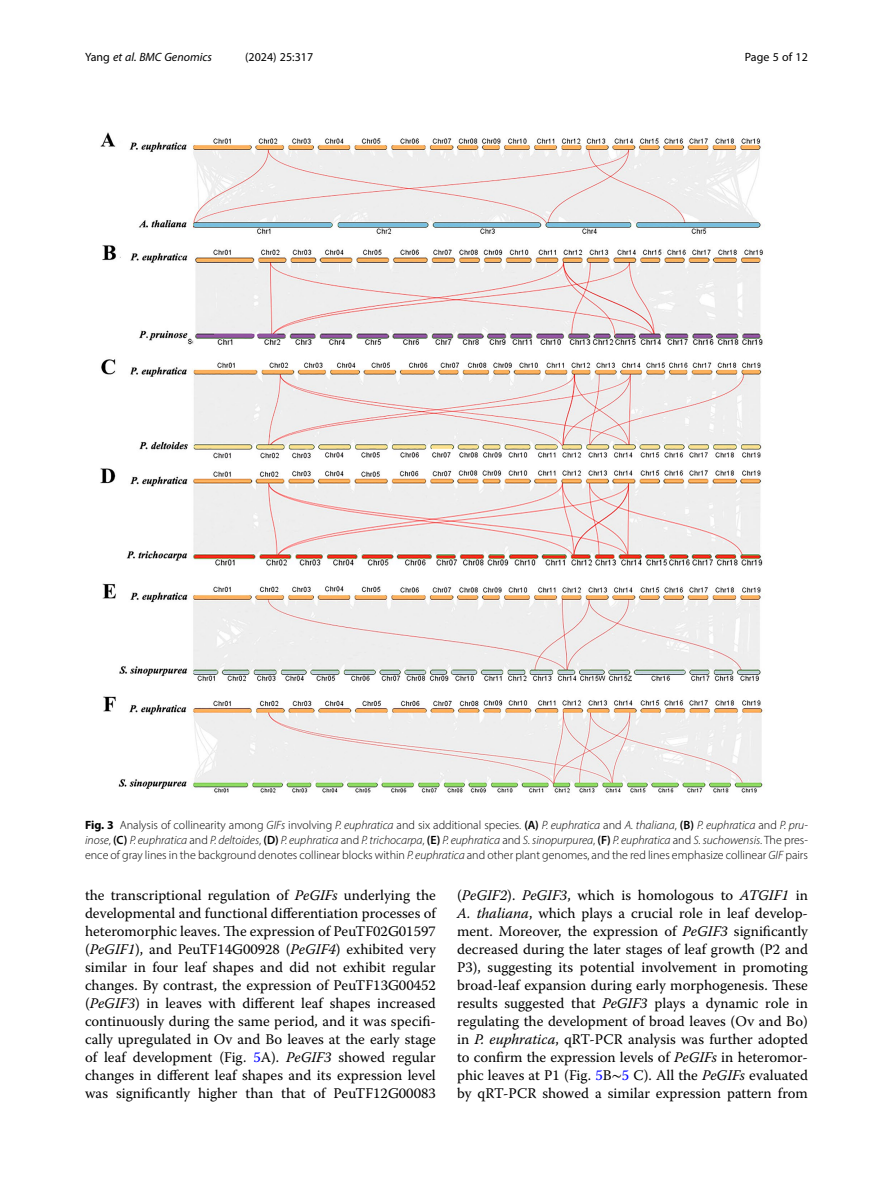
<style>
.page{position:relative;width:893px;height:1191px;background:#fff}
.page>*{position:absolute;margin:0;border:0;box-sizing:border-box;transform-origin:0 0}
.Body_Text{font:14.7px/18px "Warnock Pro";color:#000;text-align:justify}
.Figure_Caption{font:300 12px/15px "Myriad Pro";color:#000;text-align:justify}
.t1{font:12px "Myriad Pro";color:#000}
.t2{font:italic 12px "Myriad Pro";color:#000}
.s1{font-style:normal}
.s2{font-weight:700}
.s3{font-style:italic}
.s4{font-weight:600}
.s5{color:#00f}
.s6{font-family:"STIX"}
</style>
<div class="page">
<img style="left:100px;top:132px;width:665px;height:661px">
<p class="t2" style="left:85px;top:50px;width:129px"><span class="s1">Yang</span> et al. BMC Genomics</p>
<p class="t1" style="left:245px;top:50px;width:70px">(2024) 25:317</p>
<p class="t1" style="left:745px;top:50px;width:65px">Page 5 of 12</p>
<p class="Figure_Caption" style="left:85px;top:817px;width:724px"><span class="s2">Fig. 3</span> Analysis of collinearity among <span class="s3">GIFs</span> involving <span class="s3">P. euphratica</span> and six additional species. <span class="s4">(A)</span> <span class="s3">P. euphratica</span> and <span class="s3">A. thaliana</span>, <span class="s4">(B)</span> <span class="s3">P. euphratica</span> and <span class="s3">P. pru&shy;inose</span>, <span class="s4">(C)</span> <span class="s3">P. euphratica</span> and <span class="s3">P. deltoides</span>, <span class="s4">(D)</span> <span class="s3">P. euphratica</span> and <span class="s3">P. trichocarpa</span>, <span class="s4">(E)</span> <span class="s3">P. euphratica</span> and <span class="s3">S. sinopurpurea</span>, <span class="s4">(F)</span> <span class="s3">P. euphratica</span> and <span class="s3">S. suchowensis</span>. The pres&shy;ence of gray lines in the background denotes collinear blocks within <span class="s3">P. euphratica</span> and other plant genomes, and the red lines emphasize collinear <span class="s3">GIF</span> pairs</p>
<p class="Body_Text" style="left:85px;top:886px;width:352px">the transcriptional regulation of <span class="s3">PeGIFs</span> underlying the developmental and functional differentiation processes of heteromorphic leaves. The expression of PeuTF02G01597 (<span class="s3">PeGIF1</span>), and PeuTF14G00928 (<span class="s3">PeGIF4</span>) exhibited very similar in four leaf shapes and did not exhibit regular changes. By contrast, the expression of PeuTF13G00452 (<span class="s3">PeGIF3</span>) in leaves with different leaf shapes increased continuously during the same period, and it was specifi&shy;cally upregulated in Ov and Bo leaves at the early stage of leaf development (Fig. <span class="s5">5</span>A). <span class="s3">PeGIF3</span> showed regular changes in different leaf shapes and its expression level was significantly higher than that of PeuTF12G00083</p>
<p class="Body_Text" style="left:457px;top:886px;width:352px">(<span class="s3">PeGIF2</span>). <span class="s3">PeGIF3</span>, which is homologous to <span class="s3">ATGIF1</span> in <span class="s3">A. thaliana</span>, which plays a crucial role in leaf develop&shy;ment. Moreover, the expression of <span class="s3">PeGIF3</span> significantly decreased during the later stages of leaf growth (P2 and P3), suggesting its potential involvement in promoting broad-leaf expansion during early morphogenesis. These results suggested that <span class="s3">PeGIF3</span> plays a dynamic role in regulating the development of broad leaves (Ov and Bo) in <span class="s3">P. euphratica</span>, qRT-PCR analysis was further adopted to confirm the expression levels of <span class="s3">PeGIFs</span> in heteromor&shy;phic leaves at P1 (Fig. <span class="s5">5</span>B<span class="s6">∼</span><span class="s5">5</span> C). All the <span class="s3">PeGIFs</span> evaluated by qRT-PCR showed a similar expression pattern from</p>
</div>
